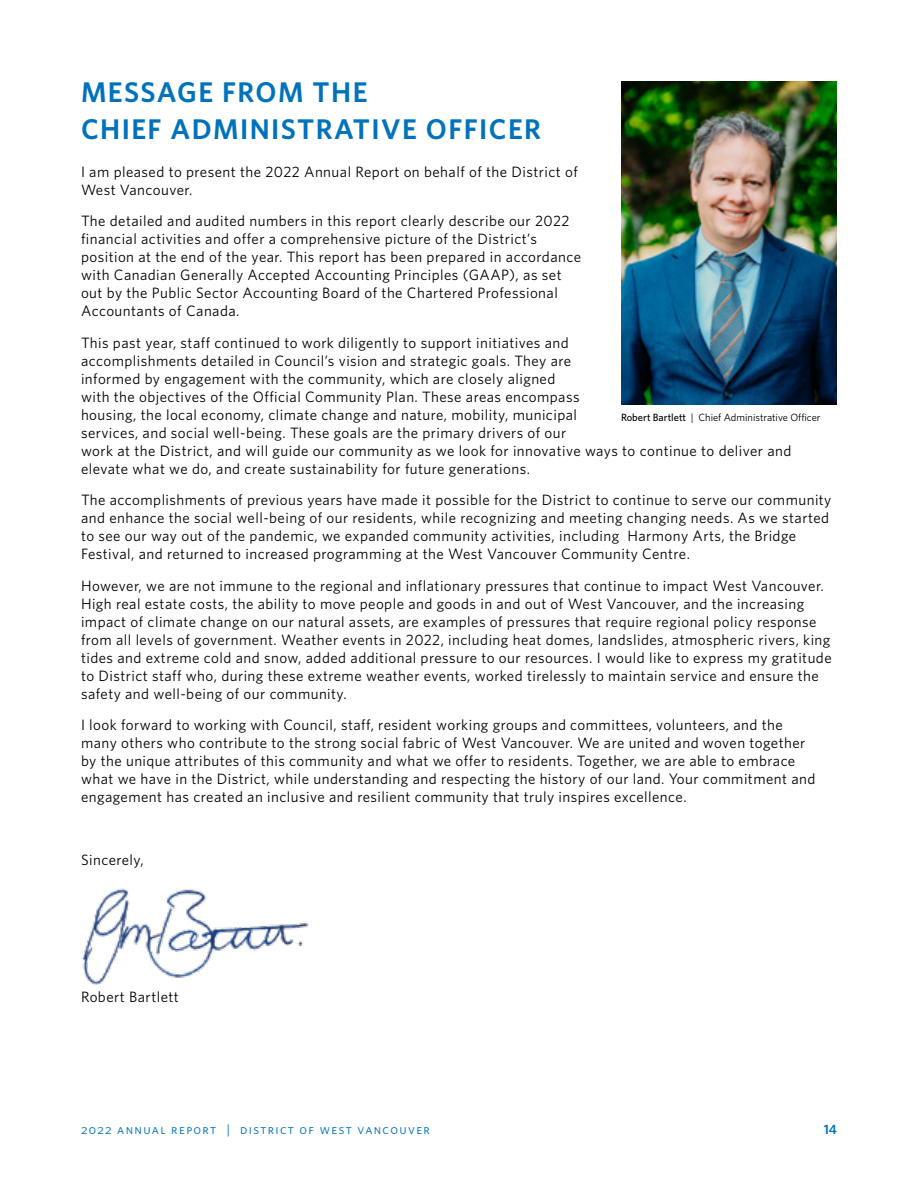
<style>
.page{position:relative;width:918px;height:1188px;background:#fff}
.page>*{position:absolute;margin:0;border:0;box-sizing:border-box;transform-origin:0 0}
.t1{font:600 28.5px "Whitney";letter-spacing:.05em;color:#0072bc}
.t2{font:15px/18px "Whitney";letter-spacing:.03em;color:#000}
.t3{font:13.5px "Whitney Book SC";letter-spacing:.1em;color:#0072bc}
.t4{font:600 13.5px "Whitney";color:#0072bc}
.t5{font:10.5px "Whitney";color:#000}
.s1{font-weight:500}
</style>
<div class="page">
<img style="left:82px;top:888px;width:227px;height:96px">
<img style="left:621px;top:81px;width:216px;height:324px">
<h1 class="t1" style="left:81px;top:74px;width:288px">MESSAGE FROM THE</h1>
<h1 class="t1" style="left:81px;top:112px;width:462px">CHIEF ADMINISTRATIVE OFFICER</h1>
<p class="t2" style="left:81px;top:162px;width:498px">I am pleased to present the 2022 Annual Report on behalf of the District of<br>West Vancouver.</p>
<p class="t2" style="left:81px;top:212px;width:502px">The detailed and audited numbers in this report clearly describe our 2022 financial activities and offer a comprehensive picture of the District’s position at the end of the year. This report has been prepared in accordance with Canadian Generally Accepted Accounting Principles (GAAP), as set out by the Public Sector Accounting Board of the Chartered Professional Accountants of Canada.</p>
<p class="t2" style="left:81px;top:333px;width:712px">This past year, staff continued to work diligently to support initiatives and<br>accomplishments detailed in Council’s vision and strategic goals. They are<br>informed by engagement with the community, which are closely aligned<br>with the objectives of the Official Community Plan. These areas encompass<br>housing, the local economy, climate change and nature, mobility, municipal<br>services, and social well-being. These goals are the primary drivers of our<br>work at the District, and will guide our community as we look for innovative ways to continue to deliver and elevate what we do, and create sustainability for future generations.</p>
<p class="t2" style="left:81px;top:491px;width:752px">The accomplishments of previous years have made it possible for the District to continue to serve our community and enhance the social well-being of our residents, while recognizing and meeting changing needs. As we started to see our way out of the pandemic, we expanded community activities, including Harmony Arts, the Bridge Festival, and returned to increased programming at the West Vancouver Community Centre.</p>
<p class="t2" style="left:81px;top:576px;width:752px">However, we are not immune to the regional and inflationary pressures that continue to impact West Vancouver.<br>High real estate costs, the ability to move people and goods in and out of West Vancouver, and the increasing impact of climate change on our natural assets, are examples of pressures that require regional policy response from all levels of government. Weather events in 2022, including heat domes, landslides, atmospheric rivers, king tides and extreme cold and snow, added additional pressure to our resources. I would like to express my gratitude to District staff who, during these extreme weather events, worked tirelessly to maintain service and ensure the safety and well-being of our community.</p>
<p class="t2" style="left:81px;top:716px;width:736px">I look forward to working with Council, staff, resident working groups and committees, volunteers, and the many others who contribute to the strong social fabric of West Vancouver. We are united and woven together by the unique attributes of this community and what we offer to residents. Together, we are able to embrace what we have in the District, while understanding and respecting the history of our land. Your commitment and engagement has created an inclusive and resilient community that truly inspires excellence.</p>
<p class="t5" style="left:621px;top:411px;width:201px"><span class="s1">Robert Bartlett</span> | Chief Administrative Officer</p>
<p class="t2" style="left:81px;top:851px;width:64px">Sincerely,</p>
<p class="t2" style="left:81px;top:987px;width:99px">Robert Bartlett</p>
<p class="t3" style="left:81px;top:1121px;width:351px">2022 annual report | district of west vancouver</p>
<p class="t4" style="left:824px;top:1121px;width:15px">14</p>
</div>
